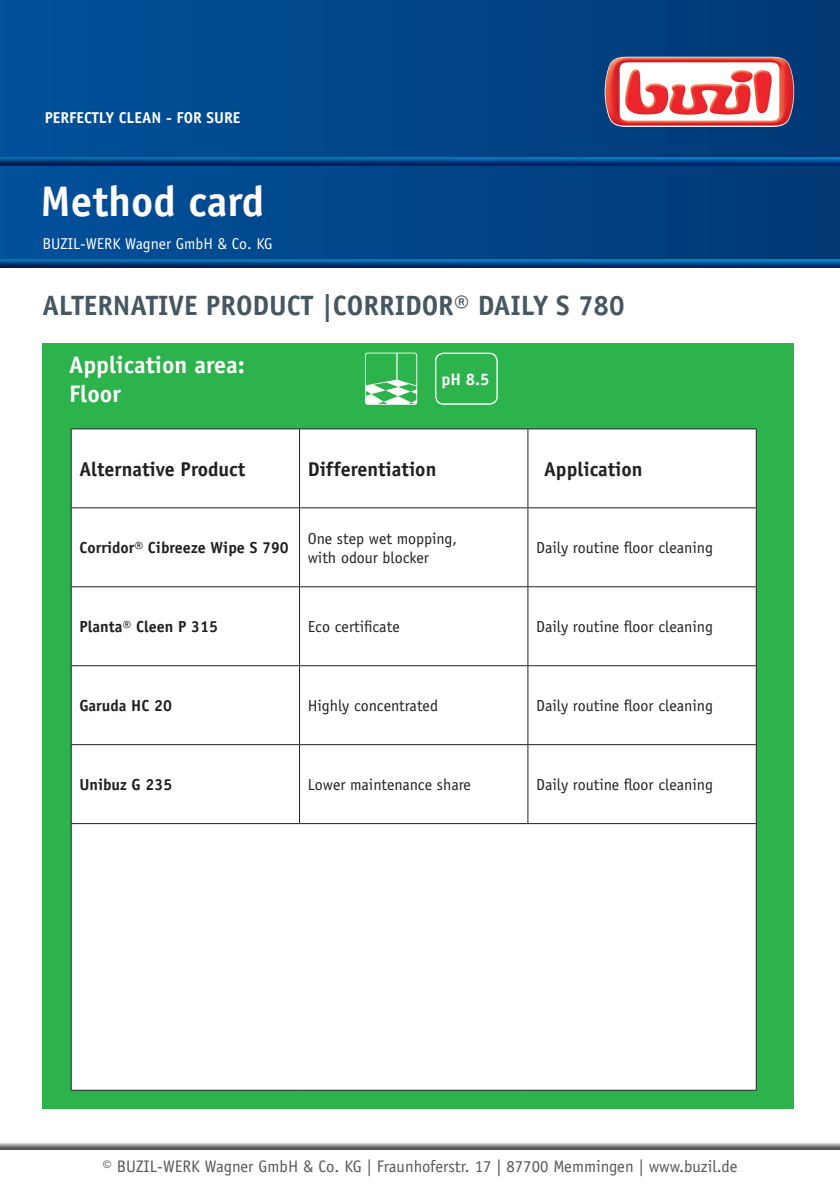
<style>
.page{position:relative;width:840px;height:1191px;background:#fff}
.page>*{position:absolute;margin:0;border:0;box-sizing:border-box;transform-origin:0 0}
.t1{font:700 42.8px "Officina Sans Std";color:#fffbfc}
.t2{font:700 28px "Officina Sans Std";color:#455760}
.t3{font:700 24px "Officina Sans Std";color:#fff}
.t4{font:700 20px "Officina Sans Std";color:#231f20}
.t5{font:16.8px "Officina Sans Std";color:#57585a}
.t6{font:700 16.8px "Officina Sans Std";color:#fff}
.t7{font:16px "Officina Sans Std";color:#231f20}
.t8{font:700 16px "Officina Sans Std";color:#231f20}
.t9{font:15.8px "Officina Sans Std";color:#fffefc}
.t10{font:700 15.8px "Officina Sans Std";color:#fffefc}
</style>
<div class="page">
<div style="left:42px;top:343px;width:751px;height:766px;background:#2cb34b"></div>
<div style="left:0;top:0;width:839px;height:267px;background:linear-gradient(to right,#01519b,#013975)"></div>
<div style="left:0;top:155px;width:839px;height:9px;background:#1085ba;opacity:.75"></div>
<div style="left:0;top:157px;width:839px;height:10px;background:#01519b;opacity:.75"></div>
<div style="left:0;top:258px;width:839px;height:12px;background:#01519b;opacity:.75"></div>
<div style="left:0;top:1133px;width:839px;height:20px;background:#231f20;opacity:.75"></div>
<img style="left:604px;top:57px;width:189px;height:70px">
<div style="left:72px;top:429px;width:683px;height:661px;background:#fff"></div>
<hr style="left:299px;top:429px;width:1px;height:78px;background:#231f20">
<hr style="left:527px;top:429px;width:1px;height:78px;background:#231f20">
<hr style="left:755px;top:429px;width:1px;height:78px;background:#231f20">
<hr style="left:299px;top:508px;width:1px;height:78px;background:#231f20">
<hr style="left:527px;top:508px;width:1px;height:78px;background:#231f20">
<hr style="left:755px;top:508px;width:1px;height:78px;background:#231f20">
<hr style="left:299px;top:587px;width:1px;height:78px;background:#231f20">
<hr style="left:527px;top:587px;width:1px;height:78px;background:#231f20">
<hr style="left:755px;top:587px;width:1px;height:78px;background:#231f20">
<hr style="left:299px;top:666px;width:1px;height:78px;background:#231f20">
<hr style="left:527px;top:666px;width:1px;height:78px;background:#231f20">
<hr style="left:755px;top:666px;width:1px;height:78px;background:#231f20">
<hr style="left:299px;top:745px;width:1px;height:78px;background:#231f20">
<hr style="left:527px;top:745px;width:1px;height:78px;background:#231f20">
<hr style="left:755px;top:745px;width:1px;height:78px;background:#231f20">
<hr style="left:755px;top:824px;width:1px;height:266px;background:#231f20">
<hr style="left:71px;top:428px;width:228px;height:1px;background:#231f20">
<hr style="left:71px;top:429px;width:1px;height:78px;background:#231f20">
<hr style="left:299px;top:428px;width:228px;height:1px;background:#231f20">
<hr style="left:527px;top:428px;width:229px;height:1px;background:#231f20">
<hr style="left:71px;top:507px;width:228px;height:1px;background:#231f20">
<hr style="left:71px;top:508px;width:1px;height:78px;background:#231f20">
<hr style="left:299px;top:507px;width:228px;height:1px;background:#231f20">
<hr style="left:527px;top:507px;width:229px;height:1px;background:#231f20">
<hr style="left:71px;top:586px;width:228px;height:1px;background:#231f20">
<hr style="left:71px;top:587px;width:1px;height:78px;background:#231f20">
<hr style="left:299px;top:586px;width:228px;height:1px;background:#231f20">
<hr style="left:527px;top:586px;width:229px;height:1px;background:#231f20">
<hr style="left:71px;top:665px;width:228px;height:1px;background:#231f20">
<hr style="left:71px;top:666px;width:1px;height:78px;background:#231f20">
<hr style="left:299px;top:665px;width:228px;height:1px;background:#231f20">
<hr style="left:527px;top:665px;width:229px;height:1px;background:#231f20">
<hr style="left:71px;top:744px;width:228px;height:1px;background:#231f20">
<hr style="left:71px;top:745px;width:1px;height:78px;background:#231f20">
<hr style="left:299px;top:744px;width:228px;height:1px;background:#231f20">
<hr style="left:527px;top:744px;width:229px;height:1px;background:#231f20">
<hr style="left:71px;top:823px;width:228px;height:1px;background:#231f20">
<hr style="left:71px;top:824px;width:1px;height:266px;background:#231f20">
<hr style="left:299px;top:823px;width:228px;height:1px;background:#231f20">
<hr style="left:527px;top:823px;width:229px;height:1px;background:#231f20">
<hr style="left:71px;top:1090px;width:228px;height:1px;background:#231f20">
<hr style="left:299px;top:1090px;width:228px;height:1px;background:#231f20">
<hr style="left:527px;top:1090px;width:229px;height:1px;background:#231f20">
<div style="left:434px;top:352px;width:63px;height:53px;border:1px solid #fff;border-radius:8px"></div>
<svg style="left:365px;top:352px;width:52px;height:53px"></svg>
<p class="t10" style="left:45px;top:108px;width:197px">PERFECTLY CLEAN - FOR SURE</p>
<h1 class="t1" style="left:41px;top:175px;width:225px">Method card</h1>
<p class="t9" style="left:42px;top:234px;width:232px">BUZIL-WERK Wagner GmbH &amp; Co. KG</p>
<p class="t2" style="left:42px;top:288px;width:583px">ALTERNATIVE PRODUCT |CORRIDOR® DAILY S 780</p>
<p class="t3" style="left:69px;top:350px;width:177px">Application area:</p>
<p class="t3" style="left:69px;top:379px;width:53px">Floor</p>
<p class="t6" style="left:441px;top:368px;width:50px">pH 8.5</p>
<p class="t4" style="left:79px;top:456px;width:167px">Alternative Product</p>
<p class="t4" style="left:307px;top:456px;width:130px">Differentiation</p>
<p class="t4" style="left:543px;top:456px;width:100px">Application</p>
<p class="t8" style="left:79px;top:537px;width:211px">Corridor® Cibreeze Wipe S 790</p>
<p class="t7" style="left:307px;top:529px;width:151px">One step wet mopping,</p>
<p class="t7" style="left:307px;top:548px;width:122px">with odour blocker</p>
<p class="t7" style="left:536px;top:538px;width:178px">Daily routine floor cleaning</p>
<p class="t8" style="left:79px;top:616px;width:140px">Planta® Cleen P 315</p>
<p class="t7" style="left:307px;top:617px;width:93px">Eco certificate</p>
<p class="t7" style="left:536px;top:617px;width:178px">Daily routine floor cleaning</p>
<p class="t8" style="left:79px;top:695px;width:94px">Garuda HC 20</p>
<p class="t7" style="left:307px;top:696px;width:132px">Highly concentrated</p>
<p class="t7" style="left:536px;top:696px;width:178px">Daily routine floor cleaning</p>
<p class="t8" style="left:79px;top:774px;width:94px">Unibuz G 235</p>
<p class="t7" style="left:307px;top:775px;width:165px">Lower maintenance share</p>
<p class="t7" style="left:536px;top:775px;width:178px">Daily routine floor cleaning</p>
<p class="t5" style="left:102px;top:1156px;width:636px">© BUZIL-WERK Wagner GmbH &amp; Co. KG | Fraunhoferstr. 17 | 87700 Memmingen | www.buzil.de</p>
</div>
